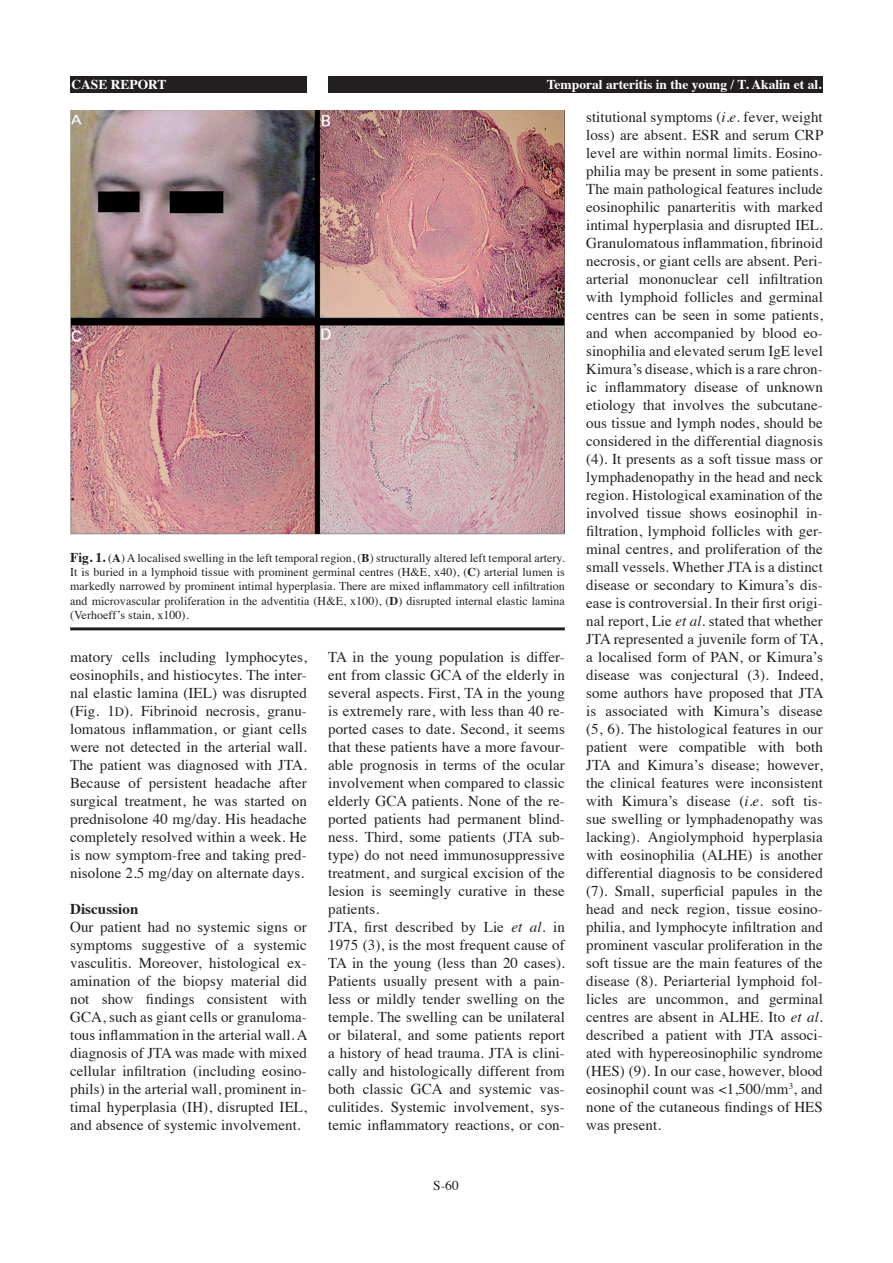
<style>
.page{position:relative;width:893px;height:1263px;background:#fff}
.page>*{position:absolute;margin:0;border:0;box-sizing:border-box;transform-origin:0 0}
.t1{font:15px/18px "Times";letter-spacing:.005em;color:#231f20;text-align:justify}
.t2{font:700 15px "Times";letter-spacing:.005em;color:#231f20}
.t3{font:700 13.5px "Times";color:#fff}
.t4{font:13.5px "Times";color:#231f20}
.t5{font:12px/14.2px "Times";letter-spacing:.005em;color:#231f20;text-align:justify}
.s1{font-weight:700;font-size:13.5px}
.s2{font-weight:700}
.s3{font-family:"Times Roman SC850";font-size:12.75px}
.s4{font-style:italic}
</style>
<div class="page">
<div style="left:328px;top:77px;width:495px;height:16px;background:#231f20"></div>
<div style="left:70px;top:77px;width:237px;height:16px;background:#231f20"></div>
<hr style="left:70px;top:627px;width:495px;height:3px;background:#231f20">
<img style="left:70px;top:111px;width:495px;height:424px">
<p class="t3" style="left:71px;top:71px;width:97px">CASE REPORT</p>
<p class="t3" style="left:547px;top:71px;width:276px">Temporal arteritis in the young / T. Akalin et al.</p>
<p class="t5" style="left:70px;top:550px;width:496px"><span class="s1">Fig. 1.</span> (<span class="s2">A</span>) A localised swelling in the left temporal region, (<span class="s2">B</span>) structurally altered left temporal artery.<br>It is buried in a lymphoid tissue with prominent germinal centres (H&amp;E, x40), (<span class="s2">C</span>) arterial lumen is markedly narrowed by prominent intimal hyperplasia. There are mixed inflammatory cell infiltration and microvascular proliferation in the adventitia (H&amp;E, x100), (<span class="s2">D</span>) disrupted internal elastic lamina (Verhoeff’s stain, x100).</p>
<p class="t1" style="left:70px;top:647px;width:238px">matory cells including lymphocytes, eosinophils, and histiocytes. The inter&shy;nal elastic lamina (IEL) was disrupted (Fig. 1<span class="s3">d</span>). Fibrinoid necrosis, granu&shy;lomatous inflammation, or giant cells were not detected in the arterial wall.<br>The patient was diagnosed with JTA.<br>Because of persistent headache after surgical treatment, he was started on prednisolone 40 mg/day. His headache completely resolved within a week. He is now symptom-free and taking pred&shy;nisolone 2.5 mg/day on alternate days.</p>
<p class="t2" style="left:70px;top:895px;width:70px">Discussion</p>
<p class="t1" style="left:70px;top:917px;width:239px">Our patient had no systemic signs or symptoms suggestive of a systemic vasculitis. Moreover, histological ex&shy;amination of the biopsy material did not show findings consistent with GCA, such as giant cells or granuloma&shy;tous inflammation in the arterial wall. A diagnosis of JTA was made with mixed cellular infiltration (including eosino&shy;phils) in the arterial wall, prominent in&shy;timal hyperplasia (IH), disrupted IEL, and absence of systemic involvement.</p>
<p class="t1" style="left:328px;top:647px;width:238px">TA in the young population is differ&shy;ent from classic GCA of the elderly in several aspects. First, TA in the young is extremely rare, with less than 40 re&shy;ported cases to date. Second, it seems that these patients have a more favour&shy;able prognosis in terms of the ocular involvement when compared to classic elderly GCA patients. None of the re&shy;ported patients had permanent blind&shy;ness. Third, some patients (JTA sub&shy;type) do not need immunosuppressive treatment, and surgical excision of the lesion is seemingly curative in these patients.</p>
<p class="t1" style="left:328px;top:917px;width:238px">JTA, first described by Lie <span class="s4">et al.</span> in 1975 (3), is the most frequent cause of TA in the young (less than 20 cases).<br>Patients usually present with a pain&shy;less or mildly tender swelling on the temple. The swelling can be unilateral or bilateral, and some patients report a history of head trauma. JTA is clini&shy;cally and histologically different from both classic GCA and systemic vas&shy;culitides. Systemic involvement, sys&shy;temic inflammatory reactions, or con-</p>
<p class="t4" style="left:433px;top:1172px;width:27px">S-60</p>
<p class="t1" style="left:586px;top:106px;width:239px">stitutional symptoms (<span class="s4">i.e.</span> fever, weight loss) are absent. ESR and serum CRP level are within normal limits. Eosino&shy;philia may be present in some patients.<br>The main pathological features include eosinophilic panarteritis with marked intimal hyperplasia and disrupted IEL.<br>Granulomatous inflammation, fibrinoid necrosis, or giant cells are absent. Peri&shy;arterial mononuclear cell infiltration with lymphoid follicles and germinal centres can be seen in some patients, and when accompanied by blood eo&shy;sinophilia and elevated serum IgE level Kimura’s disease, which is a rare chron&shy;ic inflammatory disease of unknown etiology that involves the subcutane&shy;ous tissue and lymph nodes, should be considered in the differential diagnosis (4). It presents as a soft tissue mass or lymphadenopathy in the head and neck region. Histological examination of the involved tissue shows eosinophil in&shy;filtration, lymphoid follicles with ger&shy;minal centres, and proliferation of the small vessels. Whether JTA is a distinct disease or secondary to Kimura’s dis&shy;ease is controversial. In their first origi&shy;nal report, Lie <span class="s4">et al.</span> stated that whether JTA represented a juvenile form of TA, a localised form of PAN, or Kimura’s disease was conjectural (3). Indeed, some authors have proposed that JTA is associated with Kimura’s disease (5, 6). The histological features in our patient were compatible with both JTA and Kimura’s disease; however, the clinical features were inconsistent with Kimura’s disease (<span class="s4">i.e.</span> soft tis&shy;sue swelling or lymphadenopathy was lacking). Angiolymphoid hyperplasia with eosinophilia (ALHE) is another differential diagnosis to be considered (7). Small, superficial papules in the head and neck region, tissue eosino&shy;philia, and lymphocyte infiltration and prominent vascular proliferation in the soft tissue are the main features of the disease (8). Periarterial lymphoid fol&shy;licles are uncommon, and germinal centres are absent in ALHE. Ito <span class="s4">et al. </span>described a patient with JTA associ&shy;ated with hypereosinophilic syndrome (HES) (9). In our case, however, blood eosinophil count was &lt;1,500/mm<sup>3</sup>, and none of the cutaneous findings of HES was present.</p>
</div>
